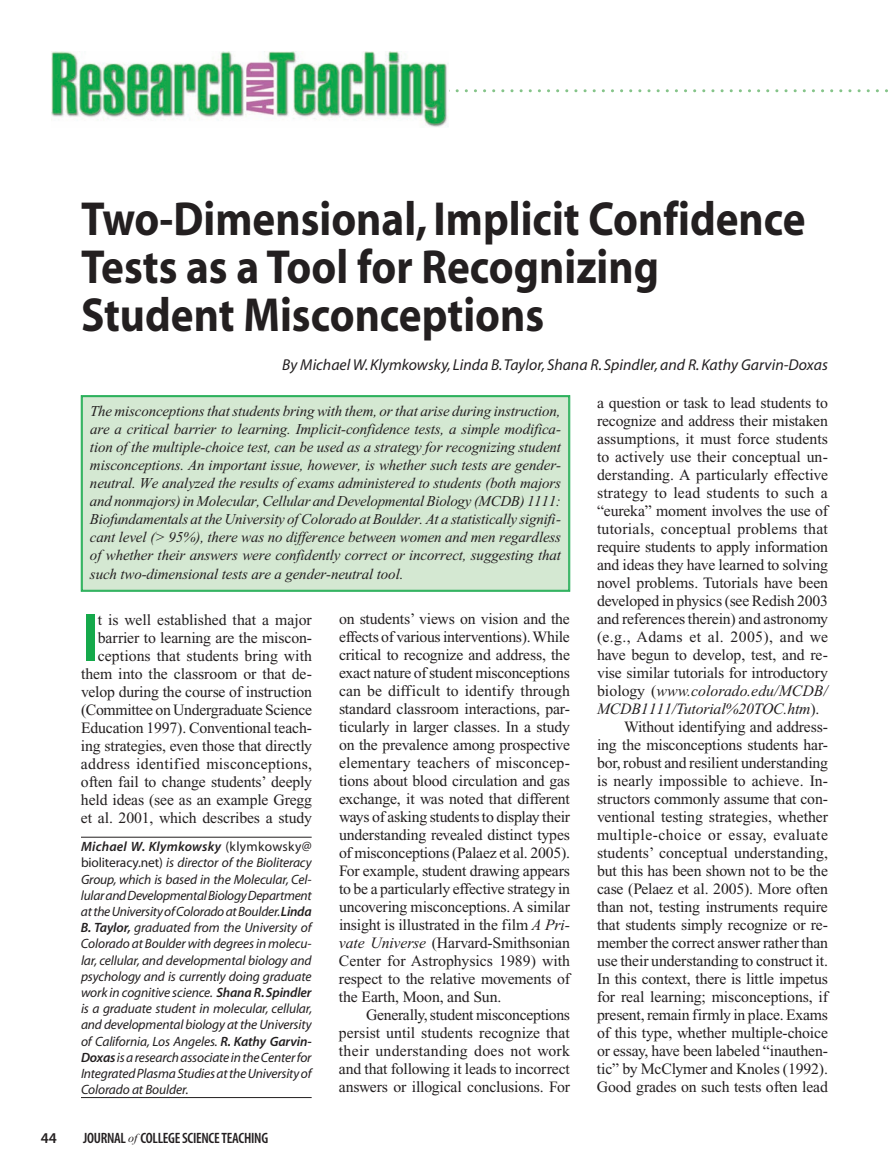
<style>
.page{position:relative;width:891px;height:1175px;background:#fff}
.page>*{position:absolute;margin:0;border:0;box-sizing:border-box;transform-origin:0 0}
.t1{font:69.15px "Myriad MM 565 600";color:#15a94b}
.t2{font:48px/48px "Myriad MM 700 600";color:#231f20;scale:.9 1}
.t3{font:15.75px/18px "Times New Roman";letter-spacing:-.01em;color:#231f20;text-align:justify}
.t4{font:15.75px "Myriad MM It 400 600";color:#231f20}
.t5{font:15.75px "Times New Roman";letter-spacing:.015em;color:#231f20}
.t6{font:italic 15.75px "Times New Roman";letter-spacing:-.01em;color:#231f20}
.t7{font:15.75px "Times New Roman";letter-spacing:.025em;color:#231f20}
.t8{font:italic 15px/18px "Times New Roman";letter-spacing:-.01em;color:#231f20;text-align:justify}
.t9{font:15px "Myriad MM 565 300";letter-spacing:-.02em;color:#231f20}
.t10{font:15px "Myriad MM 565 600";color:#231f20}
.t11{font:13.5px/16.2px "Myriad MM It 400 600";letter-spacing:-.015em;color:#231f20;text-align:justify}
.t12{font:13.5px "Myriad MM It 565 600";letter-spacing:.015em;color:#231f20}
.s1{font-style:italic}
.s2{font-style:normal}
.s3{font-family:"Myriad MM 400 600"}
.s4{font-family:"Myriad MM It 565 600"}
.s5{font-family:"Times New Roman";font-style:italic;font-size:12px}
</style>
<div class="page">
<svg style="left:449px;top:89px;width:439px;height:3px"></svg>
<img style="left:51px;top:52px;width:398px;height:75px">
<div style="left:81px;top:395px;width:489px;height:197px;background:#d4e8d2"></div>
<div style="left:82px;top:396px;width:487px;height:194px;border:1px solid #15a94b"></div>
<hr style="left:81px;top:836px;width:231px;height:1px;background:#231f20">
<hr style="left:81px;top:1097px;width:231px;height:1px;background:#231f20">
<h2 class="t2" style="left:81px;top:197px;width:807px">Two-Dimensional, Implicit Confidence<br>Tests as a Tool for Recognizing<br>Student Misconceptions</h2>
<p class="t4" style="left:282px;top:357px;width:547px">By Michael W. Klymkowsky, Linda B. Taylor, Shana R. Spindler, and R. Kathy Garvin-Doxas</p>
<p class="t8" style="left:90px;top:402px;width:473px">The misconceptions that students bring with them, or that arise during instruction, are a critical barrier to learning. Implicit-confidence tests, a simple modifica&shy;tion of the multiple-choice test, can be used as a strategy for recognizing student misconceptions. An important issue, however, is whether such tests are gender&shy;neutral. We analyzed the results of exams administered to students (both majors and nonmajors) in Molecular, Cellular and Developmental Biology (MCDB) 1111:<br>Biofundamentals at the University of Colorado at Boulder. At a statistically signifi&shy;cant level (&gt; 95%), there was no difference between women and men regardless of whether their answers were confidently correct or incorrect, suggesting that such two-dimensional tests are a gender-neutral tool.</p>
<p class="t3" style="left:339px;top:610px;width:233px">on students’ views on vision and the effects of various interventions). While critical to recognize and address, the exact nature of student misconceptions can be difficult to identify through standard classroom interactions, par&shy;ticularly in larger classes. In a study on the prevalence among prospective elementary teachers of misconcep&shy;tions about blood circulation and gas exchange, it was noted that different ways of asking students to display their understanding revealed distinct types of misconceptions (Palaez et al. 2005).<br>For example, student drawing appears to be a particularly effective strategy in uncovering misconceptions. A similar insight is illustrated in the film <span class="s1">A Pri&shy;vate Universe</span> (Harvard-Smithsonian Center for Astrophysics 1989) with respect to the relative movements of the Earth, Moon, and Sun.</p>
<p class="t3" style="left:339px;top:1006px;width:233px;text-indent:27px">Generally, student misconceptions persist until students recognize that their understanding does not work and that following it leads to incorrect answers or illogical conclusions. For</p>
<p class="t3" style="left:597px;top:393px;width:233px">a question or task to lead students to</p>
<p class="t3" style="left:597px;top:411px;width:232px">recognize and address their mistaken</p>
<p class="t3" style="left:597px;top:429px;width:232px">assumptions, it must force students</p>
<p class="t3" style="left:597px;top:447px;width:232px">to actively use their conceptual un-</p>
<p class="t3" style="left:597px;top:465px;width:233px">derstanding. A particularly effective</p>
<p class="t5" style="left:597px;top:484px;width:232px">strategy to lead students to such a</p>
<p class="t3" style="left:597px;top:501px;width:233px">“eureka” moment involves the use of</p>
<p class="t5" style="left:597px;top:520px;width:232px">tutorials, conceptual problems that</p>
<p class="t3" style="left:597px;top:537px;width:233px">require students to apply information</p>
<p class="t3" style="left:597px;top:555px;width:233px">and ideas they have learned to solving</p>
<p class="t3" style="left:597px;top:573px;width:233px">novel problems. Tutorials have been</p>
<p class="t3" style="left:597px;top:591px;width:233px">developed in physics (see Redish 2003</p>
<p class="t3" style="left:597px;top:609px;width:233px">and references therein) and astronomy</p>
<p class="t7" style="left:597px;top:628px;width:233px">(e.g., Adams et al. 2005), and we</p>
<p class="t3" style="left:597px;top:645px;width:232px">have begun to develop, test, and re-</p>
<p class="t3" style="left:597px;top:663px;width:232px">vise similar tutorials for introductory</p>
<p class="t6" style="left:597px;top:682px;width:232px"><span class="s2">biology (</span>www.colorado.edu/MCDB/</p>
<p class="t6" style="left:597px;top:700px;width:224px">MCDB1111/Tutorial%20TOC.htm<span class="s2">).</span></p>
<p class="t3" style="left:624px;top:717px;width:205px">Without identifying and address-</p>
<p class="t3" style="left:597px;top:735px;width:232px">ing the misconceptions students har-</p>
<p class="t3" style="left:597px;top:753px;width:233px">bor, robust and resilient understanding</p>
<p class="t3" style="left:597px;top:771px;width:232px">is nearly impossible to achieve. In-</p>
<p class="t3" style="left:597px;top:789px;width:232px">structors commonly assume that con-</p>
<p class="t3" style="left:597px;top:807px;width:233px">ventional testing strategies, whether</p>
<p class="t7" style="left:597px;top:826px;width:233px">multiple-choice or essay, evaluate</p>
<p class="t3" style="left:597px;top:843px;width:233px">students’ conceptual understanding,</p>
<p class="t3" style="left:597px;top:861px;width:233px">but this has been shown not to be the</p>
<p class="t3" style="left:597px;top:879px;width:232px">case (Pelaez et al. 2005). More often</p>
<p class="t3" style="left:597px;top:897px;width:232px">than not, testing instruments require</p>
<p class="t3" style="left:597px;top:915px;width:232px">that students simply recognize or re-</p>
<p class="t3" style="left:597px;top:933px;width:233px">member the correct answer rather than</p>
<p class="t3" style="left:597px;top:951px;width:233px">use their understanding to construct it.</p>
<p class="t3" style="left:597px;top:969px;width:232px">In this context, there is little impetus</p>
<p class="t3" style="left:597px;top:987px;width:233px">for real learning; misconceptions, if</p>
<p class="t3" style="left:597px;top:1005px;width:233px">present, remain firmly in place. Exams</p>
<p class="t3" style="left:597px;top:1023px;width:233px">of this type, whether multiple-choice</p>
<p class="t3" style="left:597px;top:1041px;width:232px">or essay, have been labeled “inauthen-</p>
<p class="t3" style="left:597px;top:1059px;width:232px">tic” by McClymer and Knoles (1992).</p>
<p class="t3" style="left:597px;top:1077px;width:232px">Good grades on such tests often lead</p>
<h1 class="t1" style="left:81px;top:604px;width:20px">I</h1>
<p class="t3" style="left:81px;top:610px;width:233px;text-align:right">t is well established that a major barrier to learning are the miscon&shy;ceptions that students bring with them into the classroom or that de&shy;velop during the course of instruction (Committee on Undergraduate Science Education 1997). Conventional teach&shy;ing strategies, even those that directly address identified misconceptions, often fail to change students’ deeply held ideas (see as an example Gregg et al. 2001, which describes a study</p>
<p class="t12" style="left:81px;top:840px;width:232px">Michael W. Klymkowsky <span class="s3">(klymkowsky@</span></p>
<p class="t11" style="left:81px;top:855px;width:233px"><span class="s3">bioliteracy.net)</span> is director of the Bioliteracy Group, which is based in the Molecular, Cel&shy;lular and Developmental Biology Department at the University of Colorado at Boulder.<span class="s4">Linda B. Taylor,</span> graduated from the University of Colorado at Boulder with degrees in molecu&shy;lar, cellular, and developmental biology and psychology and is currently doing graduate work in cognitive science. <span class="s4">Shana R. Spindler </span>is a graduate student in molecular, cellular, and developmental biology at the University of California, Los Angeles. <span class="s4">R. Kathy Garvin-Doxas</span> is a research associate in the Center for Integrated Plasma Studies at the University of Colorado at Boulder.</p>
<p class="t10" style="left:41px;top:1131px;width:18px">44</p>
<p class="t9" style="left:83px;top:1131px;width:187px">JOURNAL <span class="s5">of</span> COLLEGE SCIENCE TEACHING</p>
</div>
